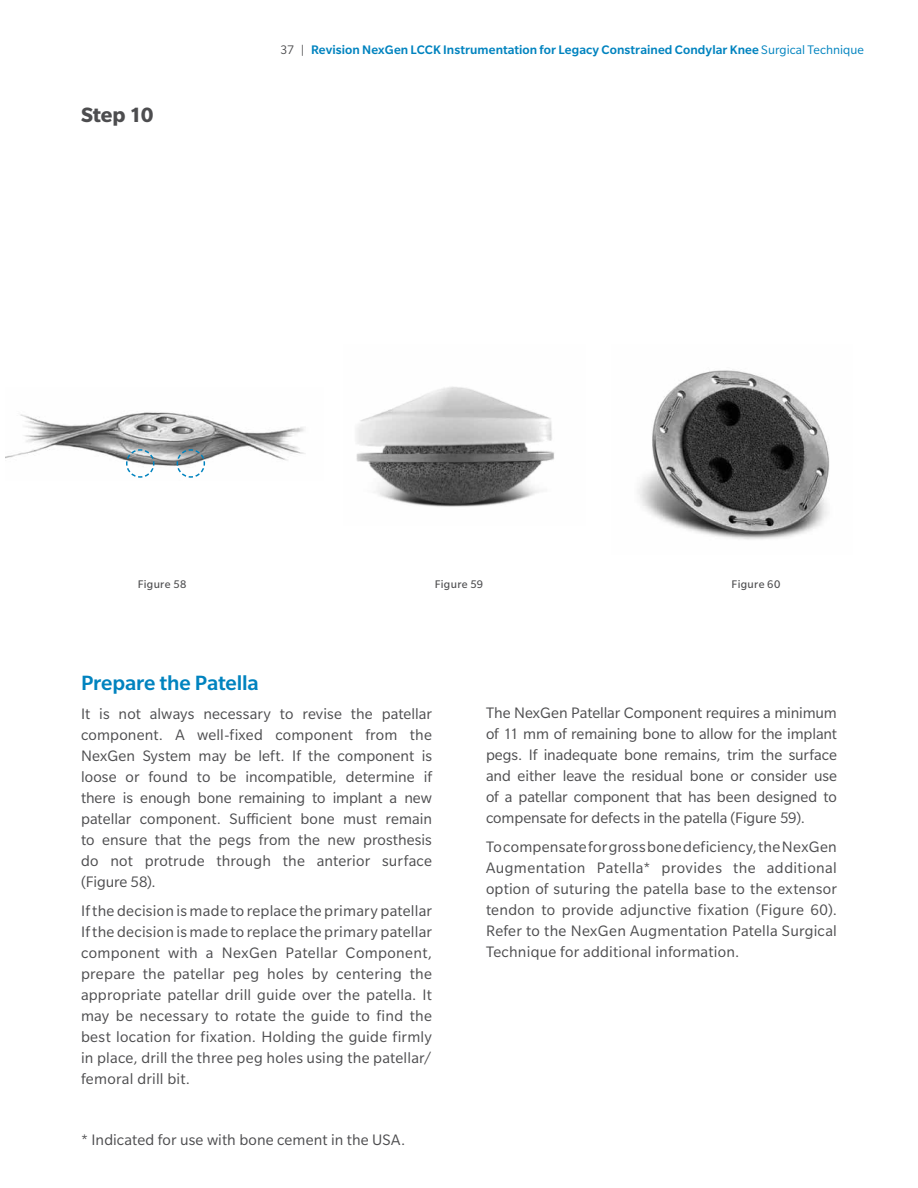
<style>
.page{position:relative;width:918px;height:1188px;background:#fff}
.page>*{position:absolute;margin:0;border:0;box-sizing:border-box;transform-origin:0 0}
.t1{font:500 22.5px "Slate Pro";letter-spacing:-.005em;color:#0083bf}
.t2{font:700 22.5px "Slate Pro";letter-spacing:-.005em;color:#4d4d4f}
.t3{font:16.5px/21px "Slate Pro";letter-spacing:.01em;color:#4d4d4f;text-align:justify}
.t4{font:500 13.5px "Slate Pro";letter-spacing:.005em;color:#0083bf}
.t5{font:12px "Slate Pro";letter-spacing:.025em;color:#4d4d4f}
.s1{font-weight:400;color:#4d4d4f}
.s2{font-weight:400}
</style>
<div class="page">
<img style="left:6px;top:412px;width:299px;height:54px">
<img style="left:356px;top:386px;width:198px;height:121px">
<img style="left:638px;top:370px;width:192px;height:170px">
<svg style="left:176px;top:448px;width:30px;height:30px"></svg>
<svg style="left:125px;top:448px;width:30px;height:30px"></svg>
<h1 class="t2" style="left:81px;top:102px;width:74px">Step 10</h1>
<p class="t4" style="left:280px;top:42px;width:585px"><span class="s1">37 |</span> Revision NexGen LCCK Instrumentation for Legacy Constrained Condylar Knee <span class="s2">Surgical Technique</span></p>
<p class="t5" style="left:138px;top:578px;width:50px">Figure 58</p>
<p class="t5" style="left:435px;top:578px;width:50px">Figure 59</p>
<p class="t5" style="left:732px;top:578px;width:50px">Figure 60</p>
<h1 class="t1" style="left:81px;top:671px;width:179px">Prepare the Patella</h1>
<p class="t3" style="left:81px;top:703px;width:353px">It is not always necessary to revise the patellar component. A well-fixed component from the NexGen System may be left. If the component is loose or found to be incompatible, determine if there is enough bone remaining to implant a new patellar component. Sufficient bone must remain to ensure that the pegs from the new prosthesis do not protrude through the anterior surface (Figure 58).</p>
<p class="t3" style="left:81px;top:900px;width:353px">If the decision is made to replace the primary patellar If the decision is made to replace the primary patellar component with a NexGen Patellar Component, prepare the patellar peg holes by centering the appropriate patellar drill guide over the patella. It may be necessary to rotate the guide to find the best location for fixation. Holding the guide firmly in place, drill the three peg holes using the patellar/ femoral drill bit.</p>
<p class="t3" style="left:81px;top:1129px;width:326px">* Indicated for use with bone cement in the USA.</p>
<p class="t3" style="left:486px;top:702px;width:353px">The NexGen Patellar Component requires a minimum of 11 mm of remaining bone to allow for the implant pegs. If inadequate bone remains, trim the surface and either leave the residual bone or consider use of a patellar component that has been designed to compensate for defects in the patella (Figure 59).</p>
<p class="t3" style="left:486px;top:836px;width:353px">To compensate for gross bone deficiency, the NexGen Augmentation Patella* provides the additional option of suturing the patella base to the extensor tendon to provide adjunctive fixation (Figure 60).<br>Refer to the NexGen Augmentation Patella Surgical Technique for additional information.</p>
</div>
